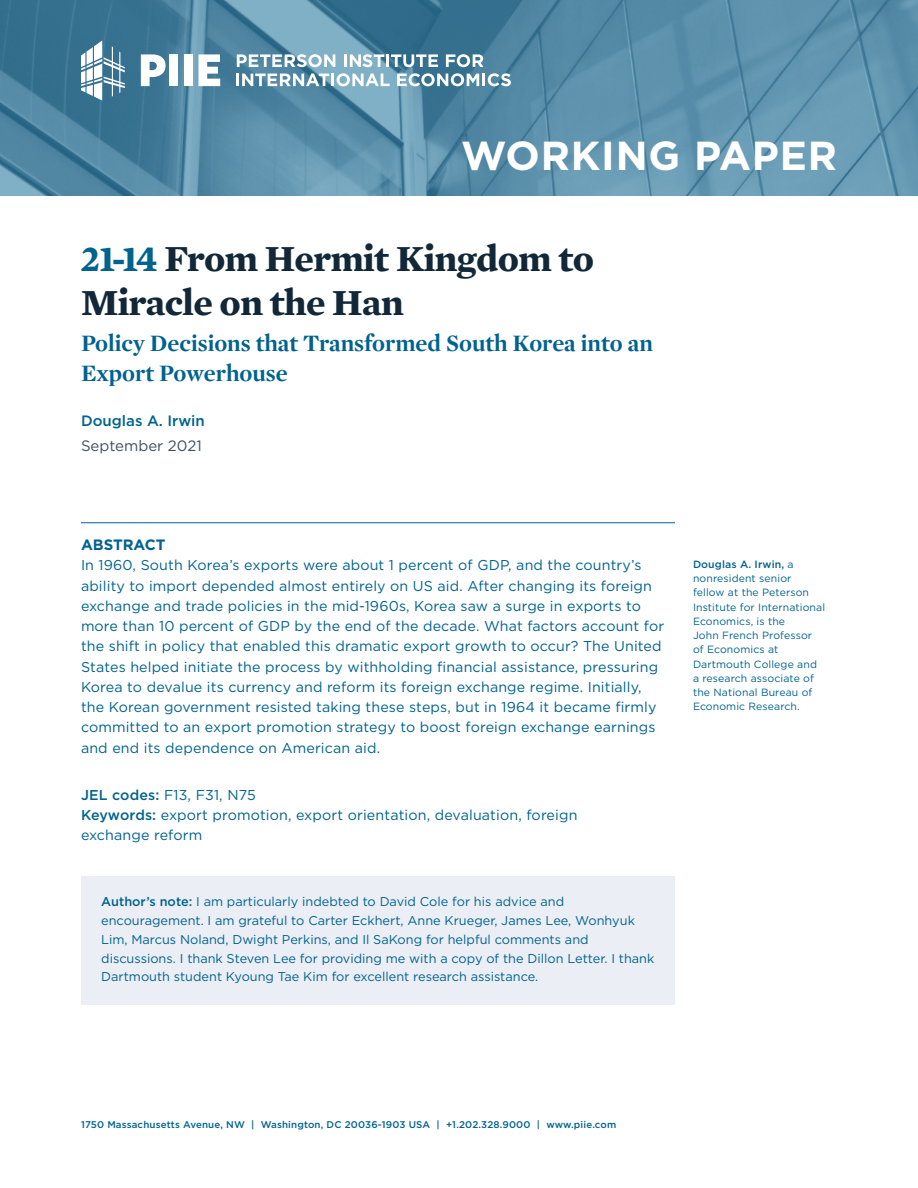
<style>
.page{position:relative;width:918px;height:1188px;background:#fff}
.page>*{position:absolute;margin:0;border:0;box-sizing:border-box;transform-origin:0 0}
.t1{font:700 40.5px "Gotham";letter-spacing:.02em;color:#fff}
.Title__With_Subtit{font:700 37.5px/43.5px "Mercury Text G1";letter-spacing:-.015em;color:#122839}
.Subtitle{font:700 24px/30px "Mercury Display";color:#00628e}
.Author_Name_s{font:500 15px "Gotham";color:#00628e}
.Date{font:15px "Gotham";color:#414f5f}
.Abstract_Header{font:700 15px "Gotham";color:#00628e}
.Abstract_Text{font:14.25px/20.2px "Gotham";letter-spacing:.01em;color:#00628e}
.Abstract_Note{font:12.75px/18.8px "Gotham";color:#00628e}
.Author_Details{font:10.5px/14.2px "Gotham";letter-spacing:.01em;color:#00628e}
.t2{font:500 9.75px "Gotham";letter-spacing:.015em;color:#00628e}
.s1{color:#00628e}
.s2{font-weight:500}
</style>
<div class="page">
<img style="left:0;top:0;width:918px;height:196px">
<svg style="left:237px;top:54px;width:98px;height:13px"></svg>
<svg style="left:344px;top:54px;width:94px;height:13px"></svg>
<svg style="left:446px;top:54px;width:38px;height:13px"></svg>
<svg style="left:236px;top:73px;width:154px;height:13px"></svg>
<svg style="left:397px;top:73px;width:114px;height:13px"></svg>
<svg style="left:141px;top:54px;width:25px;height:32px"></svg>
<div style="left:170px;top:54px;width:8px;height:32px;background:#fff"></div>
<div style="left:184px;top:54px;width:9px;height:32px;background:#fff"></div>
<svg style="left:198px;top:54px;width:22px;height:32px"></svg>
<svg style="left:81px;top:41px;width:44px;height:60px"></svg>
<hr style="left:81px;top:522px;width:594px;height:1px;background:#00628e">
<div style="left:81px;top:876px;width:594px;height:128px;background:#ebeef4"></div>
<h1 class="t1" style="left:461px;top:129px;width:378px">WORKING PAPER</h1>
<p class="Title__With_Subtit" style="left:81px;top:235px;width:515px"><span class="s1">21-14</span> From Hermit Kingdom to<br>Miracle on the Han</p>
<p class="Subtitle" style="left:81px;top:327px;width:573px">Policy Decisions that Transformed South Korea into an<br>Export Powerhouse</p>
<p class="Author_Name_s" style="left:81px;top:411px;width:125px">Douglas A. Irwin</p>
<p class="Date" style="left:81px;top:436px;width:122px">September 2021</p>
<p class="Abstract_Header" style="left:81px;top:535px;width:86px">ABSTRACT</p>
<p class="Abstract_Text" style="left:81px;top:555px;width:585px">In 1960, South Korea’s exports were about 1 percent of GDP, and the country’s ability to import depended almost entirely on US aid. After changing its foreign exchange and trade policies in the mid-1960s, Korea saw a surge in exports to more than 10 percent of GDP by the end of the decade. What factors account for the shift in policy that enabled this dramatic export growth to occur? The United States helped initiate the process by withholding financial assistance, pressuring Korea to devalue its currency and reform its foreign exchange regime. Initially, the Korean government resisted taking these steps, but in 1964 it became firmly committed to an export promotion strategy to boost foreign exchange earnings and end its dependence on American aid.</p>
<p class="Abstract_Text" style="left:81px;top:784px;width:498px"><span class="s2">JEL codes:</span> F13, F31, N75<br><span class="s2">Keywords:</span> export promotion, export orientation, devaluation, foreign exchange reform</p>
<p class="Abstract_Note" style="left:101px;top:892px;width:555px"><span class="s2">Author’s note:</span> I am particularly indebted to David Cole for his advice and encouragement. I am grateful to Carter Eckhert, Anne Krueger, James Lee, Wonhyuk Lim, Marcus Noland, Dwight Perkins, and Il SaKong for helpful comments and discussions. I thank Steven Lee for providing me with a copy of the Dillon Letter. I thank Dartmouth student Kyoung Tae Kim for excellent research assistance.</p>
<p class="Author_Details" style="left:693px;top:557px;width:134px"><span class="s2">Douglas A. Irwin,</span> a nonresident senior fellow at the Peterson<br>Institute for International<br>Economics, is the<br>John French Professor of Economics at<br>Dartmouth College and a research associate of the National Bureau of<br>Economic Research.</p>
<p class="t2" style="left:81px;top:1118px;width:537px">1750 Massachusetts Avenue, NW | Washington, DC 20036-1903 USA | +1.202.328.9000 | www.piie.com</p>
</div>
